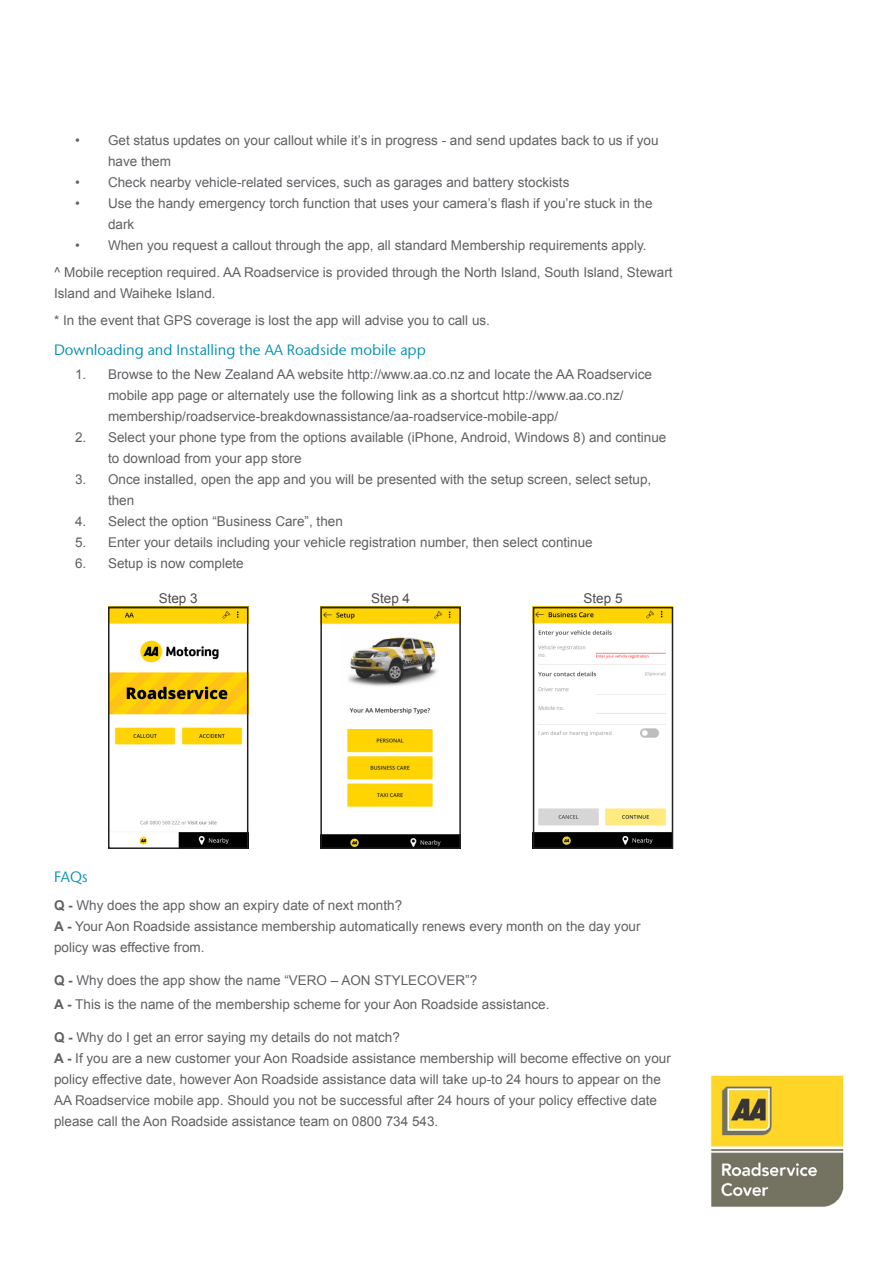
<style>
.page{position:relative;width:893px;height:1263px;background:#fff}
.page>*{position:absolute;margin:0;border:0;box-sizing:border-box;transform-origin:0 0}
.List_para_SpecialPro{font:15px "Stone Sans IIITC Pro";color:#008eb3}
.AD_Roadside_assist_h{font:15px "Stone Sans IIITC Pro";color:#008eb3}
.List_para_SpecialPro-2{font:13.5px/21px "Arial";color:#5f6164}
.t1{font:13.5px "Arial";color:#4d4d4f}
.s1{font-weight:700}
</style>
<div class="page">
<img style="left:710px;top:1075px;width:134px;height:132px">
<img style="left:111px;top:610px;width:134px;height:236px">
<div style="left:108px;top:607px;width:140px;height:242px;border:2px solid #231f20"></div>
<img style="left:323px;top:610px;width:135px;height:236px">
<div style="left:320px;top:607px;width:141px;height:242px;border:2px solid #231f20"></div>
<img style="left:536px;top:610px;width:134px;height:236px">
<div style="left:533px;top:607px;width:140px;height:242px;border:2px solid #231f20"></div>
<p class="List_para_SpecialPro-2" style="left:108px;top:130px;width:552px;text-indent:-33px">• Get status updates on your callout while it’s in progress - and send updates back to us if you have them</p>
<p class="List_para_SpecialPro-2" style="left:75px;top:172px;width:496px">• Check nearby vehicle-related services, such as garages and battery stockists</p>
<p class="List_para_SpecialPro-2" style="left:108px;top:193px;width:546px;text-indent:-33px">• Use the handy emergency torch function that uses your camera’s flash if you’re stuck in the dark</p>
<p class="List_para_SpecialPro-2" style="left:75px;top:235px;width:573px">• When you request a callout through the app, all standard Membership requirements apply.</p>
<p class="List_para_SpecialPro-2" style="left:54px;top:262px;width:620px">^ Mobile reception required. AA Roadservice is provided through the North Island, South Island, Stewart<br>Island and Waiheke Island.</p>
<p class="List_para_SpecialPro-2" style="left:54px;top:310px;width:437px">* In the event that GPS coverage is lost the app will advise you to call us.</p>
<p class="List_para_SpecialPro" style="left:54px;top:341px;width:373px">Downloading and Installing the AA Roadside mobile app</p>
<p class="List_para_SpecialPro-2" style="left:108px;top:364px;width:546px;text-indent:-33px">1. Browse to the New Zealand AA website http://www.aa.co.nz and locate the AA Roadservice mobile app page or alternately use the following link as a shortcut http://www.aa.co.nz/ membership/roadservice-breakdownassistance/aa-roadservice-mobile-app/</p>
<p class="List_para_SpecialPro-2" style="left:108px;top:427px;width:560px;text-indent:-33px">2. Select your phone type from the options available (iPhone, Android, Windows 8) and continue to download from your app store</p>
<p class="List_para_SpecialPro-2" style="left:108px;top:469px;width:545px;text-indent:-33px">3. Once installed, open the app and you will be presented with the setup screen, select setup, then</p>
<p class="List_para_SpecialPro-2" style="left:75px;top:511px;width:269px">4. Select the option “Business Care”, then</p>
<p class="List_para_SpecialPro-2" style="left:75px;top:532px;width:519px">5. Enter your details including your vehicle registration number, then select continue</p>
<p class="List_para_SpecialPro-2" style="left:75px;top:553px;width:170px">6. Setup is now complete</p>
<p class="t1" style="left:159px;top:589px;width:41px">Step 3</p>
<p class="t1" style="left:371px;top:589px;width:41px">Step 4</p>
<p class="t1" style="left:583px;top:589px;width:41px">Step 5</p>
<p class="AD_Roadside_assist_h" style="left:54px;top:868px;width:35px">FAQs</p>
<p class="List_para_SpecialPro-2" style="left:54px;top:894px;width:350px"><span class="s1">Q -</span> Why does the app show an expiry date of next month?</p>
<p class="List_para_SpecialPro-2" style="left:54px;top:915px;width:588px"><span class="s1">A -</span> Your Aon Roadside assistance membership automatically renews every month on the day your policy was effective from.</p>
<p class="List_para_SpecialPro-2" style="left:54px;top:969px;width:425px"><span class="s1">Q -</span> Why does the app show the name “VERO – AON STYLECOVER”?</p>
<p class="List_para_SpecialPro-2" style="left:54px;top:993px;width:497px"><span class="s1">A -</span> This is the name of the membership scheme for your Aon Roadside assistance.</p>
<p class="List_para_SpecialPro-2" style="left:54px;top:1026px;width:347px"><span class="s1">Q -</span> Why do I get an error saying my details do not match?</p>
<p class="List_para_SpecialPro-2" style="left:54px;top:1047px;width:618px"><span class="s1">A -</span> If you are a new customer your Aon Roadside assistance membership will become effective on your policy effective date, however Aon Roadside assistance data will take up-to 24 hours to appear on the AA Roadservice mobile app. Should you not be successful after 24 hours of your policy effective date please call the Aon Roadside assistance team on 0800 734 543.</p>
</div>
